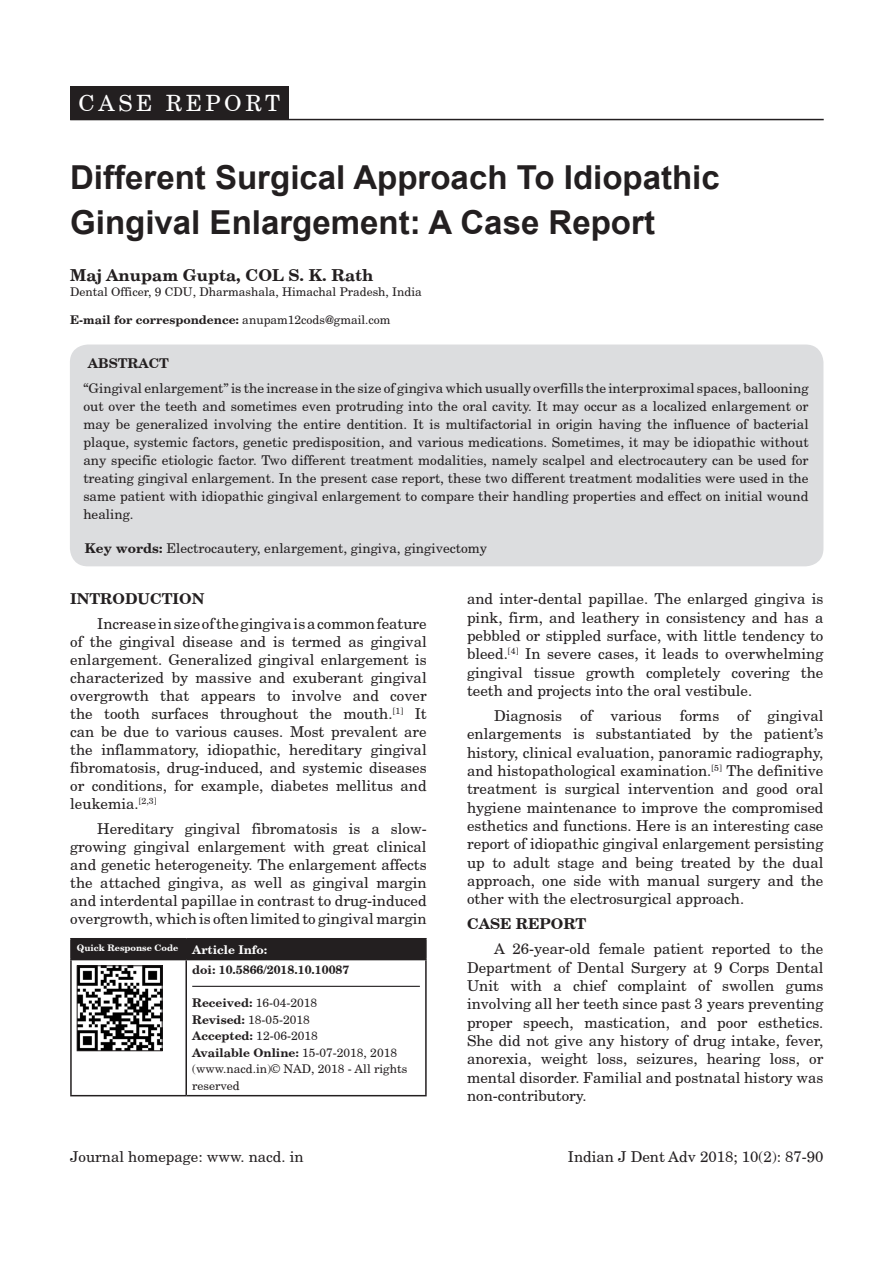
<style>
.page{position:relative;width:894px;height:1263px;background:#fff}
.page>*{position:absolute;margin:0;border:0;box-sizing:border-box;transform-origin:0 0}
.AT{font:700 33px/45px "Arial";color:#231f20}
.AH{font:22.5px "New Century Schlbk";letter-spacing:.16em;color:#fff}
.AU{font:700 16.5px "New Century Schlbk";color:#231f20}
.TX{font:15px/18.3px "New Century Schlbk";color:#231f20;text-align:justify}
.FN_JURN{font:15px "New Century Schlbk";color:#231f20}
.t1{font:700 15px "New Century Schlbk";color:#231f20}
.ABS{font:13.5px/18px "New Century Schlbk";color:#231f20;text-align:justify}
.KWD{font:13.5px "New Century Schlbk";color:#231f20}
.ABSH{font:700 13.5px "New Century Schlbk";color:#231f20}
.ART_Info{font:12px/16.5px "New Century Schlbk";color:#231f20}
.AFF{font:12px "New Century Schlbk";color:#231f20}
.ADD{font:700 12px "New Century Schlbk";color:#231f20}
.DOI{font:700 12px "New Century Schlbk";color:#231f20}
.ART_Info-2{font:700 12px "New Century Schlbk";color:#fff}
.QR{font:700 9px "New Century Schlbk";color:#fff}
.s1{font-weight:400}
.s2{font-weight:700}
</style>
<div class="page">
<hr style="left:70px;top:119px;width:753px;height:1px;background:#231f20">
<div style="left:70px;top:344px;width:753px;height:222px;background:#dcdddf;border-radius:18px"></div>
<div style="left:70px;top:86px;width:219px;height:33px;background:#231f20"></div>
<hr style="left:70px;top:958px;width:116px;height:2px;background:#231f20">
<hr style="left:186px;top:958px;width:240px;height:2px;background:#231f20">
<div style="left:70px;top:938px;width:356px;height:21px;background:#231f20"></div>
<hr style="left:70px;top:960px;width:2px;height:135px;background:#231f20">
<hr style="left:185px;top:960px;width:2px;height:135px;background:#231f20">
<hr style="left:425px;top:960px;width:1px;height:135px;background:#231f20">
<hr style="left:70px;top:1095px;width:116px;height:1px;background:#231f20">
<hr style="left:186px;top:1095px;width:240px;height:1px;background:#231f20">
<img style="left:79px;top:967px;width:81px;height:82px">
<div style="left:77px;top:965px;width:85px;height:86px;border:1px solid #231f20"></div>
<hr style="left:192px;top:985px;width:228px;height:2px;background:#231f20">
<p class="AH" style="left:79px;top:89px;width:203px">CASE REPORT</p>
<p class="AT" style="left:70px;top:156px;width:651px">Different Surgical Approach To Idiopathic<br>Gingival Enlargement: A Case Report</p>
<p class="AU" style="left:70px;top:264px;width:305px">Maj Anupam Gupta, COL S. K. Rath</p>
<p class="AFF" style="left:70px;top:284px;width:353px">Dental Officer, 9 CDU, Dharmashala, Himachal Pradesh, India</p>
<p class="ADD" style="left:70px;top:312px;width:322px">E-mail for correspondence: <span class="s1">anupam12cods@gmail.com</span></p>
<p class="ABSH" style="left:88px;top:354px;width:83px">ABSTRACT</p>
<p class="ABS" style="left:83px;top:378px;width:726px">“Gingival enlargement” is the increase in the size of gingiva which usually overfills the interproximal spaces, ballooning out over the teeth and sometimes even protruding into the oral cavity. It may occur as a localized enlargement or may be generalized involving the entire dentition. It is multifactorial in origin having the influence of bacterial plaque, systemic factors, genetic predisposition, and various medications. Sometimes, it may be idiopathic without any specific etiologic factor. Two different treatment modalities, namely scalpel and electrocautery can be used for treating gingival enlargement. In the present case report, these two different treatment modalities were used in the same patient with idiopathic gingival enlargement to compare their handling properties and effect on initial wound healing.</p>
<p class="KWD" style="left:85px;top:539px;width:403px"><span class="s2">Key words:</span> Electrocautery, enlargement, gingiva, gingivectomy</p>
<h1 class="t1" style="left:70px;top:589px;width:135px">INTRODUCTION</h1>
<p class="TX" style="left:70px;top:614px;width:358px;text-indent:27px">Increase in size of the gingiva is a common feature of the gingival disease and is termed as gingival enlargement. Generalized gingival enlargement is characterized by massive and exuberant gingival overgrowth that appears to involve and cover the tooth surfaces throughout the mouth.<sup>[1]</sup> It can be due to various causes. Most prevalent are the inflammatory, idiopathic, hereditary gingival fibromatosis, drug-induced, and systemic diseases or conditions, for example, diabetes mellitus and leukemia.<sup>[2,3]</sup></p>
<p class="TX" style="left:70px;top:819px;width:358px;text-indent:27px">Hereditary gingival fibromatosis is a slow&shy;growing gingival enlargement with great clinical and genetic heterogeneity. The enlargement affects the attached gingiva, as well as gingival margin and interdental papillae in contrast to drug-induced overgrowth, which is often limited to gingival margin</p>
<p class="TX" style="left:467px;top:589px;width:358px">and inter-dental papillae. The enlarged gingiva is pink, firm, and leathery in consistency and has a pebbled or stippled surface, with little tendency to bleed.<sup>[4]</sup> In severe cases, it leads to overwhelming gingival tissue growth completely covering the teeth and projects into the oral vestibule.</p>
<p class="TX" style="left:467px;top:706px;width:358px;text-indent:27px">Diagnosis of various forms of gingival enlargements is substantiated by the patient’s history, clinical evaluation, panoramic radiography, and histopathological examination.<sup>[5]</sup> The definitive treatment is surgical intervention and good oral hygiene maintenance to improve the compromised esthetics and functions. Here is an interesting case report of idiopathic gingival enlargement persisting up to adult stage and being treated by the dual approach, one side with manual surgery and the other with the electrosurgical approach.</p>
<h1 class="t1" style="left:467px;top:914px;width:121px">CASE REPORT</h1>
<p class="TX" style="left:467px;top:939px;width:358px;text-indent:27px">A 26-year-old female patient reported to the Department of Dental Surgery at 9 Corps Dental Unit with a chief complaint of swollen gums involving all her teeth since past 3 years preventing proper speech, mastication, and poor esthetics.<br>She did not give any history of drug intake, fever, anorexia, weight loss, seizures, hearing loss, or mental disorder. Familial and postnatal history was non-contributory.</p>
<p class="QR" style="left:77px;top:942px;width:103px">Quick Response Code</p>
<p class="ART_Info-2" style="left:192px;top:941px;width:76px">Article Info:</p>
<p class="DOI" style="left:192px;top:962px;width:158px">doi: 10.5866/2018.10.10087</p>
<p class="ART_Info" style="left:192px;top:994px;width:216px"><span class="s2">Received:</span> 16-04-2018<br><span class="s2">Revised:</span> 18-05-2018<br><span class="s2">Accepted:</span> 12-06-2018<br><span class="s2">Available Online:</span> 15-07-2018, 2018 (www.nacd.in)© NAD, 2018 - All rights reserved</p>
<p class="FN_JURN" style="left:70px;top:1147px;width:235px">Journal homepage: www. nacd. in</p>
<p class="FN_JURN" style="left:567px;top:1147px;width:257px">Indian J Dent Adv 2018; 10(2): 87-90</p>
</div>
